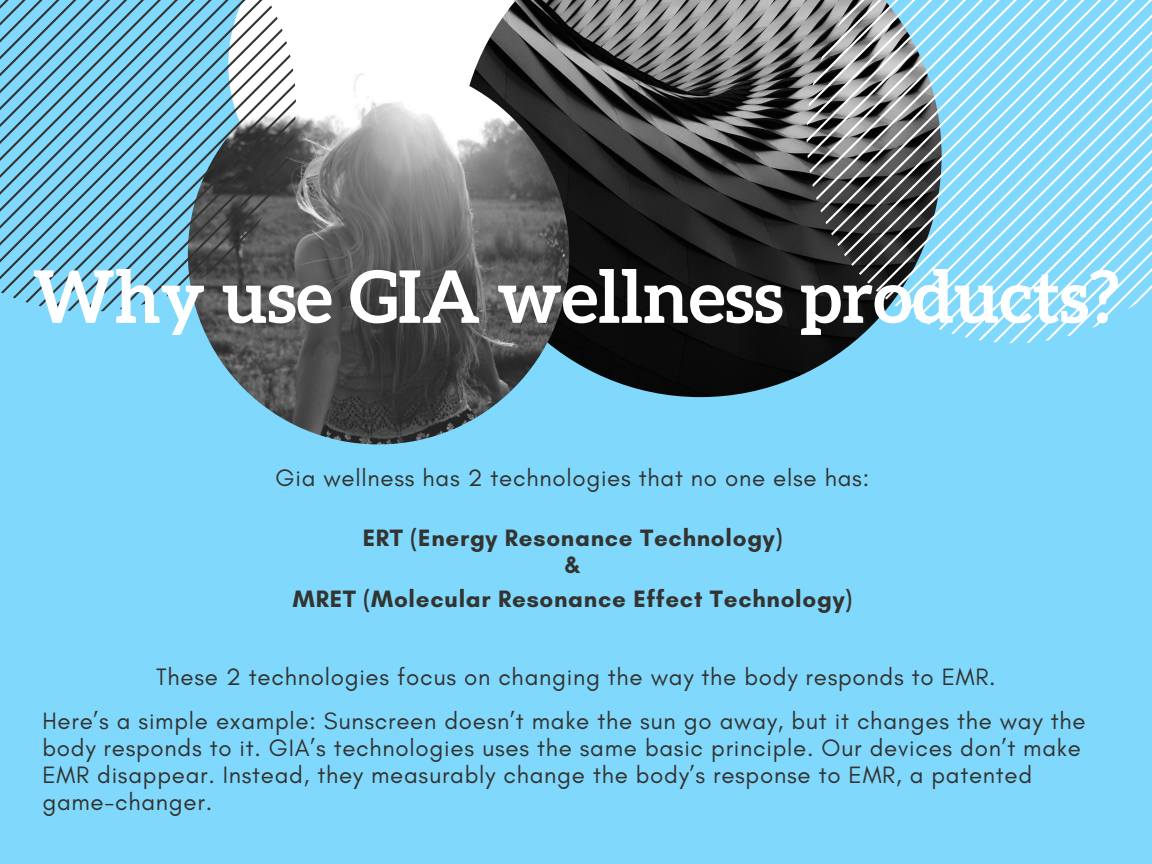
<style>
.page{position:relative;width:1152px;height:864px;background:#80d8fc}
.page>*{position:absolute;margin:0;border:0;box-sizing:border-box;transform-origin:0 0}
.t1{font:700 72.45px "Aleo";color:#fff}
.t2{font:24.15px/27px "Glacial Indifference";letter-spacing:.03em;color:#333330}
.t3{font:700 24.15px "Glacial Indifference";letter-spacing:.03em;color:#333330}
</style>
<div class="page">
<div style="left:296px;top:0;width:163px;height:82px;background:#fff"></div>
<img style="left:459px;top:0;width:394px;height:397px">
<img style="left:188px;top:63px;width:381px;height:381px;border-radius:50%">
<svg style="left:0;top:0;width:296px;height:311px"></svg>
<svg style="left:807px;top:0;width:345px;height:343px"></svg>
<p class="t1" style="left:33px;top:255px;width:1088px">Why use GIA wellness products?</p>
<p class="t2" style="left:276px;top:464px;width:595px">Gia wellness has 2 technologies that no one else has:</p>
<p class="t3" style="left:363px;top:523px;width:421px">ERT (Energy Resonance Technology)</p>
<p class="t3" style="left:565px;top:550px;width:18px">&amp;</p>
<p class="t3" style="left:293px;top:584px;width:561px">MRET (Molecular Resonance Effect Technology)</p>
<p class="t2" style="left:156px;top:663px;width:841px">These 2 technologies focus on changing the way the body responds to EMR.</p>
<p class="t2" style="left:42px;top:707px;width:1045px">Here’s a simple example: Sunscreen doesn’t make the sun go away, but it changes the way the body responds to it. GIA’s technologies uses the same basic principle. Our devices don’t make EMR disappear. Instead, they measurably change the body’s response to EMR, a patented game-changer.</p>
</div>
